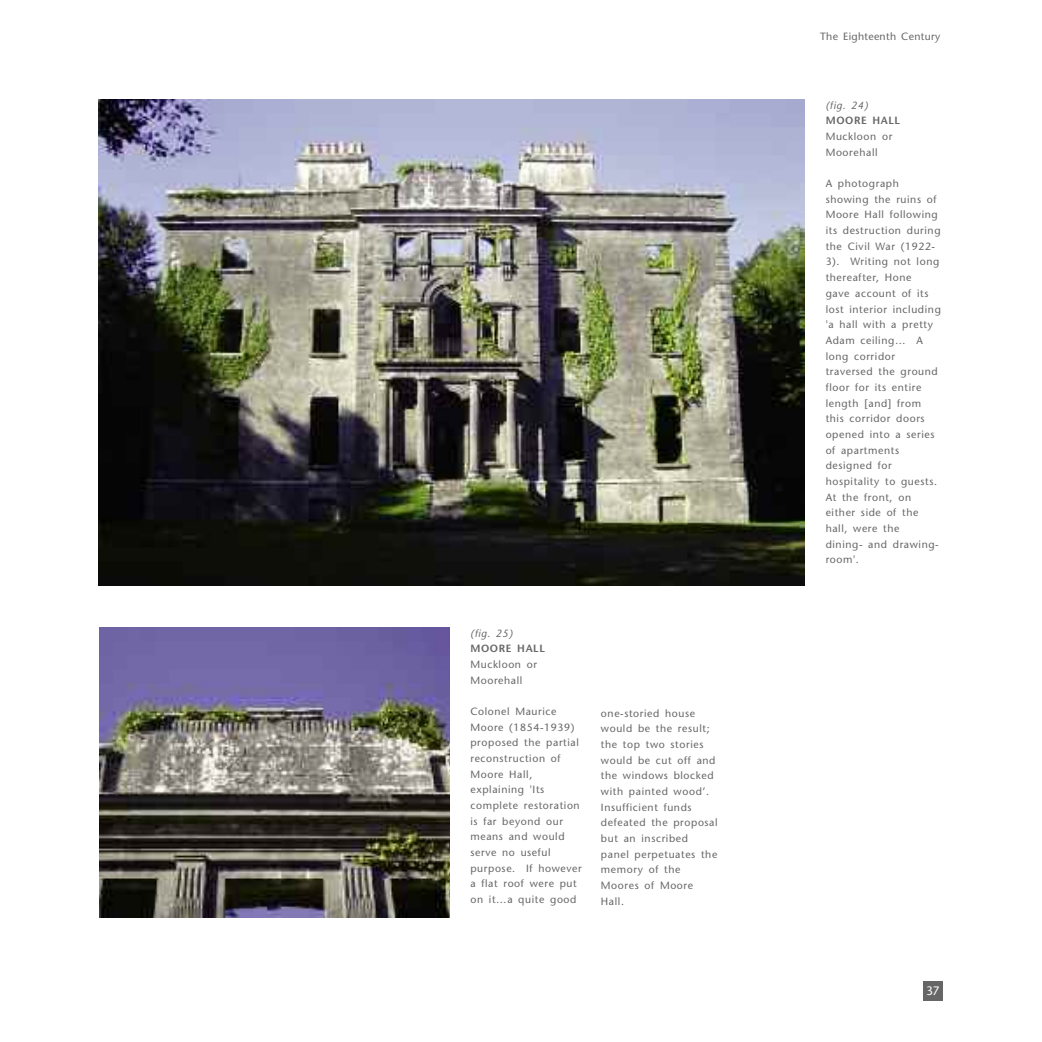
<style>
.page{position:relative;width:1042px;height:1042px;background:#fff}
.page>*{position:absolute;margin:0;border:0;box-sizing:border-box;transform-origin:0 0}
.t1{font:12.25px "Stone Sans";color:#fff}
.t2{font:10.5px/15.8px "Stone Sans";letter-spacing:.055em;color:#666}
.t3{font:10.5px "Stone Sans";letter-spacing:.03em;color:#666}
.t4{font:600 10.5px "Stone Sans";letter-spacing:.055em;color:#666}
.t5{font:italic 10.5px "Stone Sans";letter-spacing:.055em;color:#666}
</style>
<div class="page">
<div style="left:923px;top:981px;width:20px;height:20px;background:#666"></div>
<img style="left:99px;top:99px;width:705px;height:486px">
<img style="left:99px;top:628px;width:351px;height:290px">
<p class="t5" style="left:470px;top:629px;width:44px">(fig. 25)</p>
<p class="t4" style="left:470px;top:644px;width:76px">MOORE HALL</p>
<p class="t2" style="left:470px;top:657px;width:68px">Muckloon or<br>Moorehall</p>
<p class="t2" style="left:470px;top:704px;width:113px">Colonel Maurice<br>Moore (1854-1939) proposed the partial reconstruction of<br>Moore Hall, explaining 'Its complete restoration is far beyond our means and would serve no useful purpose. If however a flat roof were put on it…a quite good</p>
<p class="t2" style="left:601px;top:706px;width:118px">one-storied house would be the result; the top two stories would be cut off and the windows blocked with painted wood’.<br>Insufficient funds defeated the proposal but an inscribed panel perpetuates the memory of the<br>Moores of Moore<br>Hall.</p>
<p class="t3" style="left:820px;top:32px;width:122px">The Eighteenth Century</p>
<p class="t5" style="left:825px;top:101px;width:44px">(fig. 24)</p>
<p class="t4" style="left:825px;top:117px;width:76px">MOORE HALL</p>
<p class="t2" style="left:825px;top:130px;width:68px">Muckloon or<br>Moorehall</p>
<p class="t2" style="left:825px;top:177px;width:117px">A photograph showing the ruins of<br>Moore Hall following its destruction during the Civil War (1922-<br>3). Writing not long thereafter, Hone<br>gave account of its lost interior including 'a hall with a pretty<br>Adam ceiling… A long corridor traversed the ground floor for its entire length [and] from this corridor doors opened into a series of apartments designed for hospitality to guests.<br>At the front, on either side of the hall, were the<br>dining- and drawing&shy;room'.</p>
<p class="t1" style="left:926px;top:986px;width:15px">37</p>
</div>
